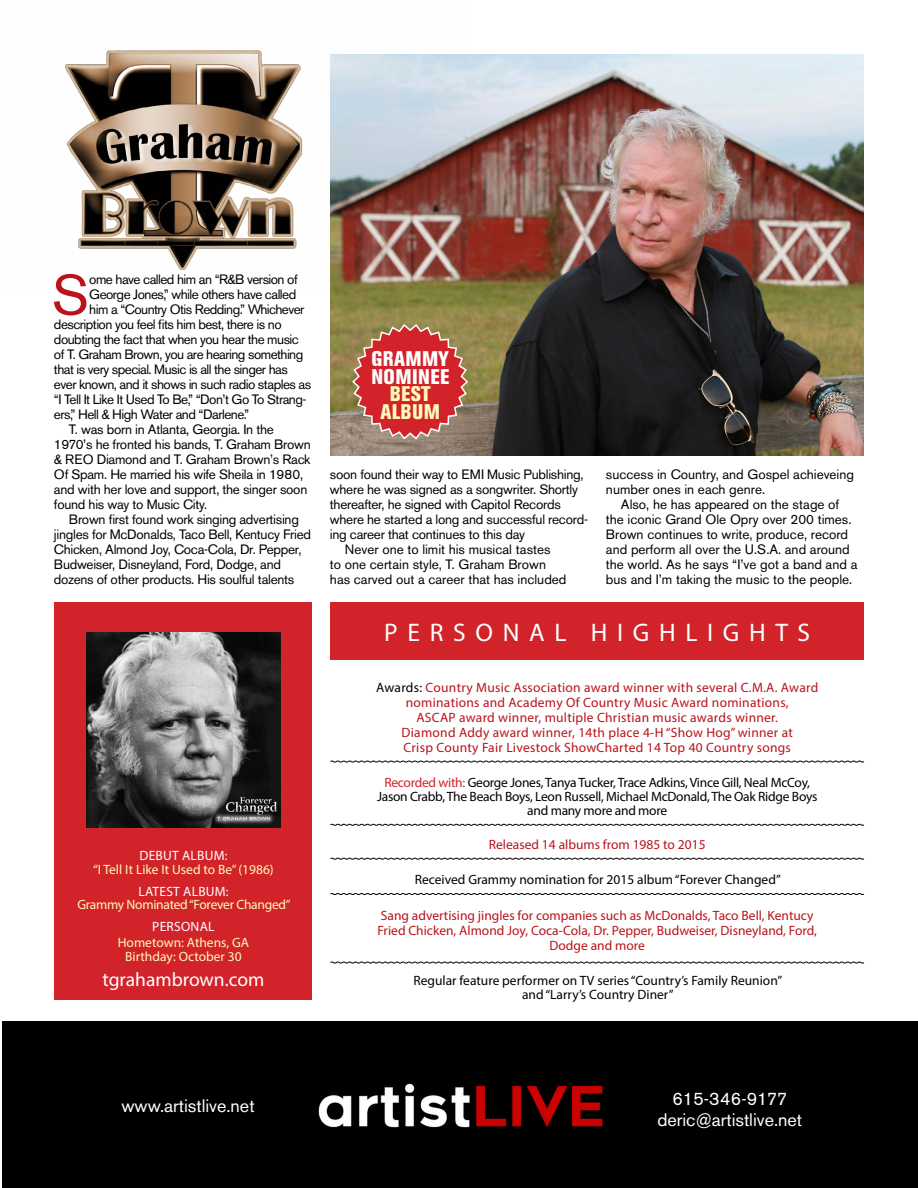
<style>
.page{position:relative;width:918px;height:1188px;background:#fff}
.page>*{position:absolute;margin:0;border:0;box-sizing:border-box;transform-origin:0 0}
.t1{font:55.95px "Akzidenz Grotesk BE";color:#ba131a}
.t2{font:25.5px "Myriad Pro";letter-spacing:.38em;color:#fff}
.t3{font:800 condensed 21px/17.4px "Akzidenz Grotesk BE";letter-spacing:.02em;color:#fff}
.t4{font:800 condensed 21px/17.4px "Akzidenz Grotesk BE";letter-spacing:.02em;color:#fff9b8;text-align:center}
.t5{font:19.5px "Myriad Pro";color:#fff}
.t6{font:18px/21.6px "Akzidenz Grotesk BE";color:#fff;text-align:center}
.t7{font:13.5px "Akzidenz Grotesk BE";letter-spacing:-.02em;color:#000}
.t8{font:13.5px/15px "Myriad Pro";letter-spacing:.015em;color:#ba131a;text-align:center}
.t9{font:13.5px "Akzidenz Grotesk BE";letter-spacing:-.04em;color:#000}
.t10{font:13.5px/15px "Akzidenz Grotesk BE";color:#000}
.t11{font:13.5px/13.8px "Myriad Pro";letter-spacing:-.015em;color:#000;text-align:center}
.t12{font:13.5px/13.2px "Myriad Pro";color:#fff9b8;text-align:center}
.t13{font:13.5px "Myriad Pro";letter-spacing:.02em;color:#fff}
.t14{font:13.5px "Myriad Pro";letter-spacing:-.02em;color:#fff9b8}
.s1{color:#000}
.s2{color:#d2232a}
</style>
<div class="page">
<div style="left:2px;top:1022px;width:916px;height:166px;background:#000"></div>
<img style="left:65px;top:50px;width:266px;height:239px">
<img style="left:331px;top:54px;width:533px;height:402px">
<div style="left:54px;top:603px;width:257px;height:397px;background:#d2232a"></div>
<img style="left:86px;top:633px;width:195px;height:194px">
<svg style="left:330px;top:961px;width:535px;height:3px"></svg>
<svg style="left:330px;top:760px;width:535px;height:3px"></svg>
<svg style="left:330px;top:823px;width:535px;height:3px"></svg>
<svg style="left:330px;top:857px;width:535px;height:3px"></svg>
<svg style="left:330px;top:893px;width:535px;height:2px"></svg>
<div style="left:330px;top:603px;width:534px;height:57px;background:#d2232a"></div>
<svg style="left:351px;top:323px;width:118px;height:118px;background:#c14d45"></svg>
<img style="left:318px;top:1083px;width:285px;height:45px">
<h1 class="t1" style="left:52px;top:262px;width:39px">S</h1>
<p class="t9" style="left:89px;top:272px;width:210px">ome have called him an “R&amp;B version of</p>
<p class="t9" style="left:89px;top:287px;width:209px">George Jones,” while others have called</p>
<p class="t9" style="left:89px;top:302px;width:217px">him a “Country Otis Redding.” Whichever</p>
<p class="t9" style="left:54px;top:317px;width:229px">description you feel fits him best, there is no</p>
<p class="t9" style="left:54px;top:332px;width:246px">doubting the fact that when you hear the music</p>
<p class="t9" style="left:54px;top:347px;width:251px">of T. Graham Brown, you are hearing something</p>
<p class="t9" style="left:54px;top:362px;width:235px">that is very special. Music is all the singer has</p>
<p class="t9" style="left:54px;top:377px;width:259px">ever known, and it shows in such radio staples as</p>
<p class="t9" style="left:54px;top:392px;width:254px">“I Tell It Like It Used To Be,” “Don’t Go To Strang-</p>
<p class="t9" style="left:54px;top:407px;width:197px">ers,” Hell &amp; High Water and “Darlene.”</p>
<p class="t7" style="left:69px;top:422px;width:206px">T. was born in Atlanta, Georgia. In the</p>
<p class="t7" style="left:54px;top:437px;width:258px">1970’s he fronted his bands, T. Graham Brown</p>
<p class="t7" style="left:54px;top:452px;width:258px">&amp; REO Diamond and T. Graham Brown’s Rack</p>
<p class="t7" style="left:54px;top:467px;width:251px">Of Spam. He married his wife Sheila in 1980,</p>
<p class="t7" style="left:54px;top:482px;width:255px">and with her love and support, the singer soon</p>
<p class="t7" style="left:54px;top:497px;width:155px">found his way to Music City.</p>
<p class="t7" style="left:69px;top:512px;width:231px">Brown first found work singing advertising</p>
<p class="t7" style="left:54px;top:527px;width:259px">jingles for McDonalds, Taco Bell, Kentucy Fried</p>
<p class="t7" style="left:54px;top:542px;width:249px">Chicken, Almond Joy, Coca-Cola, Dr. Pepper,</p>
<p class="t7" style="left:54px;top:557px;width:229px">Budweiser, Disneyland, Ford, Dodge, and</p>
<p class="t7" style="left:54px;top:572px;width:242px">dozens of other products. His soulful talents</p>
<p class="t13" style="left:139px;top:848px;width:90px">DEBUT ALBUM:</p>
<p class="t12" style="left:93px;top:862px;width:182px">“I Tell It Like It Used to Be” (1986)</p>
<p class="t13" style="left:138px;top:883px;width:92px">LATEST ALBUM:</p>
<p class="t14" style="left:77px;top:896px;width:215px">Grammy Nominated “Forever Changed”</p>
<p class="t13" style="left:152px;top:918px;width:64px">PERSONAL</p>
<p class="t12" style="left:118px;top:936px;width:133px">Hometown: Athens, GA<br>Birthday: October 30</p>
<h3 class="t5" style="left:103px;top:967px;width:163px">tgrahambrown.com</h3>
<h3 class="t3" style="left:371px;top:351px;width:79px">GRAMMY<br>NOMINEE</h3>
<h3 class="t4" style="left:381px;top:385px;width:61px">BEST<br>ALBUM</h3>
<p class="t7" style="left:330px;top:467px;width:255px">soon found their way to EMI Music Publishing,</p>
<p class="t7" style="left:330px;top:482px;width:250px">where he was signed as a songwriter. Shortly</p>
<p class="t7" style="left:330px;top:497px;width:232px">thereafter, he signed with Capitol Records</p>
<p class="t7" style="left:330px;top:512px;width:259px">where he started a long and successful record-</p>
<p class="t7" style="left:330px;top:527px;width:197px">ing career that continues to this day</p>
<p class="t10" style="left:345px;top:542px;width:207px">Never one to limit his musical tastes</p>
<p class="t10" style="left:330px;top:557px;width:218px">to one certain style, T. Graham Brown</p>
<p class="t10" style="left:330px;top:572px;width:238px">has carved out a career that has included</p>
<p class="t10" style="left:606px;top:467px;width:250px">success in Country, and Gospel achieveing number ones in each genre.</p>
<p class="t10" style="left:606px;top:497px;width:253px;text-indent:15px">Also, he has appeared on the stage of the iconic Grand Ole Opry over 200 times.<br>Brown continues to write, produce, record and perform all over the U.S.A. and around the world. As he says “I’ve got a band and a bus and I’m taking the music to the people.</p>
<h2 class="t2" style="left:384px;top:617px;width:427px">PERSONAL HIGHLIGHTS</h2>
<p class="t8" style="left:376px;top:680px;width:444px"><span class="s1">Awards:</span> Country Music Association award winner with several C.M.A. Award nominations and Academy Of Country Music Award nominations,<br>ASCAP award winner, multiple Christian music awards winner.<br>Diamond Addy award winner, 14th place 4-H “Show Hog” winner at<br>Crisp County Fair Livestock ShowCharted 14 Top 40 Country songs</p>
<p class="t11" style="left:377px;top:775px;width:442px"><span class="s2">Recorded with:</span> George Jones, Tanya Tucker, Trace Adkins, Vince Gill, Neal McCoy,<br>Jason Crabb, The Beach Boys, Leon Russell, Michael McDonald, The Oak Ridge Boys and many more and more</p>
<p class="t8" style="left:489px;top:837px;width:218px">Released 14 albums from 1985 to 2015</p>
<p class="t11" style="left:415px;top:873px;width:368px">Received Grammy nomination for 2015 album “Forever Changed”</p>
<p class="t8" style="left:377px;top:908px;width:441px">Sang advertising jingles for companies such as McDonalds, Taco Bell, Kentucy<br>Fried Chicken, Almond Joy, Coca-Cola, Dr. Pepper, Budweiser, Disneyland, Ford,<br>Dodge and more</p>
<p class="t11" style="left:413px;top:973px;width:370px">Regular feature performer on TV series “Country’s Family Reunion” and “Larry’s Country Diner”</p>
<h3 class="t6" style="left:122px;top:1095px;width:135px">www.artistlive.net</h3>
<h3 class="t6" style="left:657px;top:1088px;width:146px">615-346-9177 deric@artistlive.net</h3>
</div>
